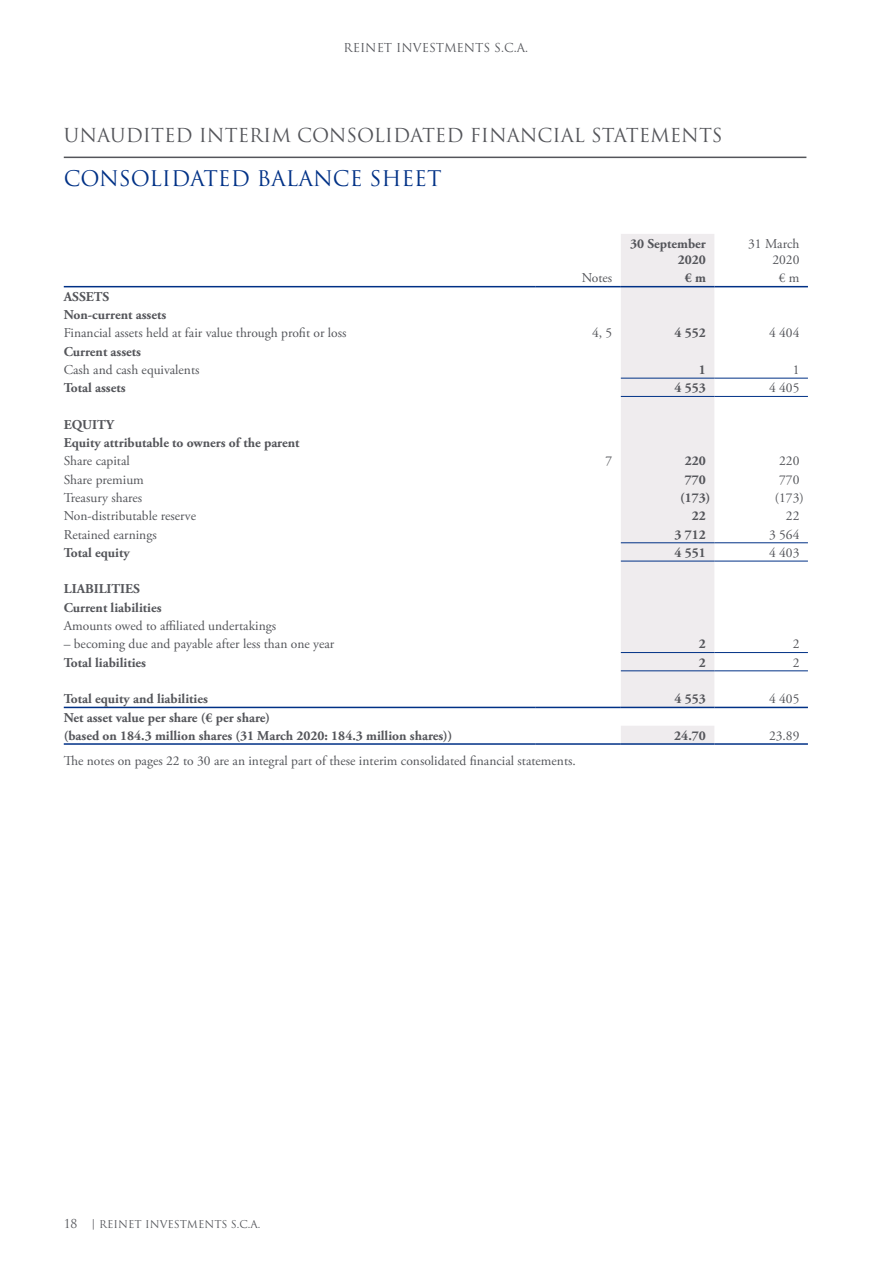
<style>
.page{position:relative;width:893px;height:1263px;background:#fff}
.page>*{position:absolute;margin:0;border:0;box-sizing:border-box;transform-origin:0 0}
.t1{font:21px "Trajan Pro";color:#003186}
.t2{font:18.75px "Trajan Pro";color:#54555a}
.t3{font:13.5px/16.2px "Adobe Garamond Pro";color:#54555a;text-align:right}
.t4{font:700 13.5px/18.3px "Adobe Garamond Pro";color:#54555a}
.t5{font:12px "Trajan Pro";color:#54555a}
.t6{font:10.5px "Trajan Pro";color:#54555a}
.s1{font-size:12px}
.s2{font-weight:700}
</style>
<div class="page">
<hr style="left:64px;top:157px;width:742px;height:1px;background:#54555a">
<div style="left:621px;top:234px;width:93px;height:509px;background:#efecee"></div>
<hr style="left:64px;top:286px;width:472px;height:1px;background:#003186">
<hr style="left:536px;top:286px;width:85px;height:1px;background:#003186">
<hr style="left:621px;top:286px;width:93px;height:1px;background:#003186">
<hr style="left:714px;top:286px;width:94px;height:1px;background:#003186">
<hr style="left:621px;top:378px;width:93px;height:1px;background:#003186">
<hr style="left:714px;top:378px;width:94px;height:1px;background:#003186">
<hr style="left:621px;top:396px;width:93px;height:1px;background:#003186">
<hr style="left:714px;top:396px;width:94px;height:1px;background:#003186">
<hr style="left:621px;top:542px;width:93px;height:1px;background:#003186">
<hr style="left:714px;top:542px;width:94px;height:1px;background:#003186">
<hr style="left:621px;top:561px;width:93px;height:1px;background:#003186">
<hr style="left:714px;top:561px;width:94px;height:1px;background:#003186">
<hr style="left:621px;top:652px;width:93px;height:1px;background:#003186">
<hr style="left:714px;top:652px;width:94px;height:1px;background:#003186">
<hr style="left:621px;top:670px;width:93px;height:1px;background:#003186">
<hr style="left:714px;top:670px;width:94px;height:1px;background:#003186">
<hr style="left:64px;top:707px;width:472px;height:1px;background:#003186">
<hr style="left:536px;top:707px;width:85px;height:1px;background:#003186">
<hr style="left:621px;top:707px;width:93px;height:1px;background:#003186">
<hr style="left:714px;top:707px;width:94px;height:1px;background:#003186">
<hr style="left:64px;top:743px;width:472px;height:2px;background:#003186">
<hr style="left:536px;top:743px;width:85px;height:2px;background:#003186">
<hr style="left:621px;top:743px;width:93px;height:2px;background:#003186">
<hr style="left:714px;top:743px;width:94px;height:2px;background:#003186">
<p class="t5" style="left:344px;top:40px;width:186px">REINET INVESTMENTS S.C.A.</p>
<h2 class="t2" style="left:64px;top:123px;width:660px">UNAUDITED INTERIM CONSOLIDATED FINANCIAL STATEMENTS</h2>
<h1 class="t1" style="left:64px;top:165px;width:379px">CONSOLIDATED BALANCE SHEET</h1>
<p class="t4" style="left:630px;top:236px;width:77px;line-height:16.2px;text-align:right">30 September<br>2020</p>
<p class="t3" style="left:748px;top:236px;width:53px">31 March<br>2020</p>
<p class="t3" style="left:582px;top:270px;width:32px">Notes</p>
<p class="t4" style="left:685px;top:269px;width:23px">€ m</p>
<p class="t3" style="left:779px;top:270px;width:22px">€ m</p>
<p class="t4" style="left:64px;top:288px;width:104px">ASSETS<br>Non-current assets</p>
<p class="t3" style="left:64px;top:325px;width:284px">Financial assets held at fair value through profit or loss</p>
<p class="t3" style="left:592px;top:325px;width:22px">4, 5</p>
<p class="t4" style="left:675px;top:324px;width:33px">4 552</p>
<p class="t3" style="left:769px;top:325px;width:32px">4 404</p>
<p class="t4" style="left:64px;top:342px;width:79px">Current assets</p>
<p class="t3" style="left:64px;top:362px;width:137px">Cash and cash equivalents</p>
<p class="t4" style="left:699px;top:361px;width:9px">1</p>
<p class="t3" style="left:793px;top:362px;width:8px">1</p>
<p class="t4" style="left:64px;top:379px;width:63px">Total assets</p>
<p class="t4" style="left:675px;top:379px;width:33px">4 553</p>
<p class="t3" style="left:769px;top:380px;width:32px">4 405</p>
<p class="t4" style="left:64px;top:416px;width:237px">EQUITY<br>Equity attributable to owners of the parent</p>
<p class="t3" style="left:64px;top:453px;width:68px">Share capital</p>
<p class="t3" style="left:606px;top:453px;width:8px">7</p>
<p class="t4" style="left:685px;top:452px;width:23px">220</p>
<p class="t3" style="left:779px;top:453px;width:22px">220</p>
<p class="t3" style="left:64px;top:472px;width:82px">Share premium</p>
<p class="t4" style="left:685px;top:470px;width:23px">770</p>
<p class="t3" style="left:779px;top:472px;width:22px">770</p>
<p class="t3" style="left:64px;top:490px;width:80px">Treasury shares</p>
<p class="t4" style="left:680px;top:489px;width:32px">(173)</p>
<p class="t3" style="left:775px;top:490px;width:30px">(173)</p>
<p class="t3" style="left:64px;top:508px;width:134px">Non-distributable reserve</p>
<p class="t4" style="left:692px;top:507px;width:16px">22</p>
<p class="t3" style="left:786px;top:508px;width:15px">22</p>
<p class="t3" style="left:64px;top:527px;width:94px">Retained earnings</p>
<p class="t4" style="left:675px;top:525px;width:33px">3 712</p>
<p class="t3" style="left:769px;top:527px;width:32px">3 564</p>
<p class="t4" style="left:64px;top:544px;width:68px">Total equity</p>
<p class="t4" style="left:675px;top:544px;width:33px">4 551</p>
<p class="t3" style="left:769px;top:545px;width:32px">4 403</p>
<p class="t4" style="left:64px;top:580px;width:99px">LIABILITIES<br>Current liabilities</p>
<p class="t3" style="left:64px;top:618px;width:214px">Amounts owed to affiliated undertakings</p>
<p class="t3" style="left:64px;top:636px;width:272px">– becoming due and payable after less than one year</p>
<p class="t4" style="left:699px;top:635px;width:9px">2</p>
<p class="t3" style="left:793px;top:636px;width:8px">2</p>
<p class="t4" style="left:64px;top:653px;width:84px">Total liabilities</p>
<p class="t4" style="left:699px;top:653px;width:9px">2</p>
<p class="t3" style="left:793px;top:655px;width:8px">2</p>
<p class="t4" style="left:64px;top:690px;width:146px">Total equity and liabilities</p>
<p class="t4" style="left:675px;top:690px;width:33px">4 553</p>
<p class="t3" style="left:769px;top:691px;width:32px">4 405</p>
<p class="t4" style="left:64px;top:708px;width:390px">Net asset value per share (€ per share)<br>(based on 184.3 million shares (31 March 2020: 184.3 million shares))</p>
<p class="t4" style="left:674px;top:727px;width:33px">24.70</p>
<p class="t3" style="left:769px;top:728px;width:32px">23.89</p>
<p class="t3" style="left:64px;top:753px;width:514px">The notes on pages 22 to 30 are an integral part of these interim consolidated financial statements.</p>
<p class="t6" style="left:64px;top:1218px;width:198px"><span class="s1">18</span> <span class="s2">|</span> REINET INVESTMENTS S.C.A.</p>
</div>
